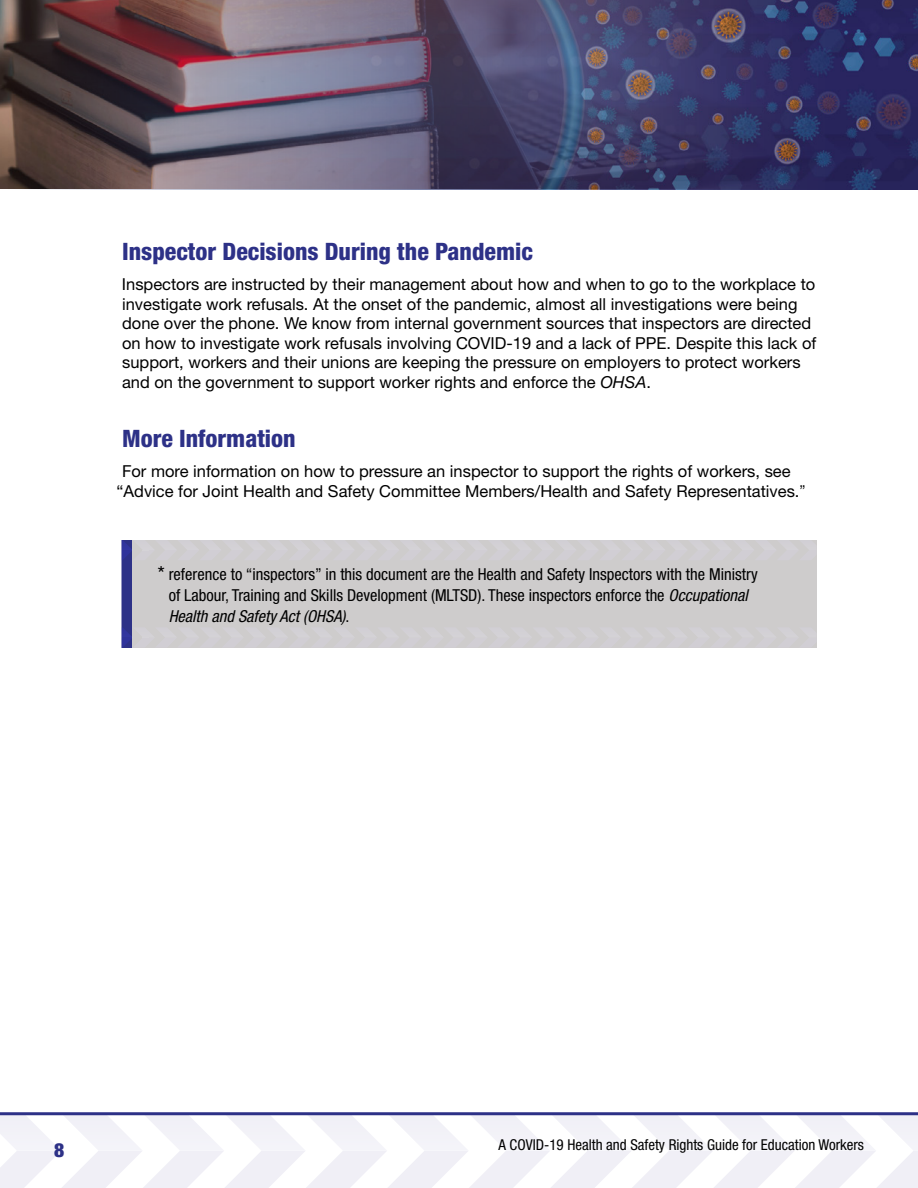
<style>
.page{position:relative;width:918px;height:1188px;background:#fff}
.page>*{position:absolute;margin:0;border:0;box-sizing:border-box;transform-origin:0 0}
.t1{font:800 condensed 24px "Helvetica Neue LT Std";color:#2d3187}
.t2{font:900 condensed 19.5px "Helvetica Neue LT Std";color:#2d3187}
.t3{font:16.5px/19.5px "Helvetica Neue LT Std";color:#000}
.t4{font:condensed 16.5px/21px "Helvetica Neue LT Std";color:#000}
.t5{font:condensed 15px "Helvetica Neue LT Std";color:#000}
.s1{font-style:italic}
.s2{font-weight:300}
.s3{font-size:19.5px}
</style>
<div class="page">
<svg style="left:0;top:1115px;width:918px;height:73px"></svg>
<hr style="left:0;top:1112px;width:918px;height:3px;background:#2d3187">
<img style="left:0;top:0;width:918px;height:189px">
<div style="left:128px;top:540px;width:689px;height:108px;background:#cecccc"></div>
<div style="left:122px;top:540px;width:10px;height:108px;background:#2d3187"></div>
<svg style="left:122px;top:628px;width:27px;height:19px"></svg>
<svg style="left:122px;top:540px;width:694px;height:20px"></svg>
<h1 class="t1" style="left:122px;top:237px;width:412px">Inspector Decisions During the Pandemic</h1>
<p class="t3" style="left:122px;top:275px;width:696px">Inspectors are instructed by their management about how and when to go to the workplace to investigate work refusals. At the onset of the pandemic, almost all investigations were being done over the phone. We know from internal government sources that inspectors are directed on how to investigate work refusals involving COVID-19 and a lack of PPE. Despite this lack of support, workers and their unions are keeping the pressure on employers to protect workers and on the government to support worker rights and enforce the <span class="s1">OHSA</span>.</p>
<h1 class="t1" style="left:122px;top:424px;width:175px">More Information</h1>
<p class="t3" style="left:116px;top:462px;width:691px;text-align:center">For more information on how to pressure an inspector to support the rights of workers, see “Advice for Joint Health and Safety Committee Members/Health and Safety Representatives.<span class="s2">”</span></p>
<p class="t4" style="left:169px;top:564px;width:591px;text-indent:-11px"><span class="s3">*</span> reference to “inspectors” in this document are the Health and Safety Inspectors with the Ministry of Labour, Training and Skills Development (MLTSD). These inspectors enforce the <span class="s1">Occupational<br>Health and Safety Act (OHSA)</span>.</p>
<p class="t2" style="left:54px;top:1138px;width:12px">8</p>
<p class="t5" style="left:499px;top:1136px;width:367px">A COVID-19 Health and Safety Rights Guide for Education Workers</p>
</div>
